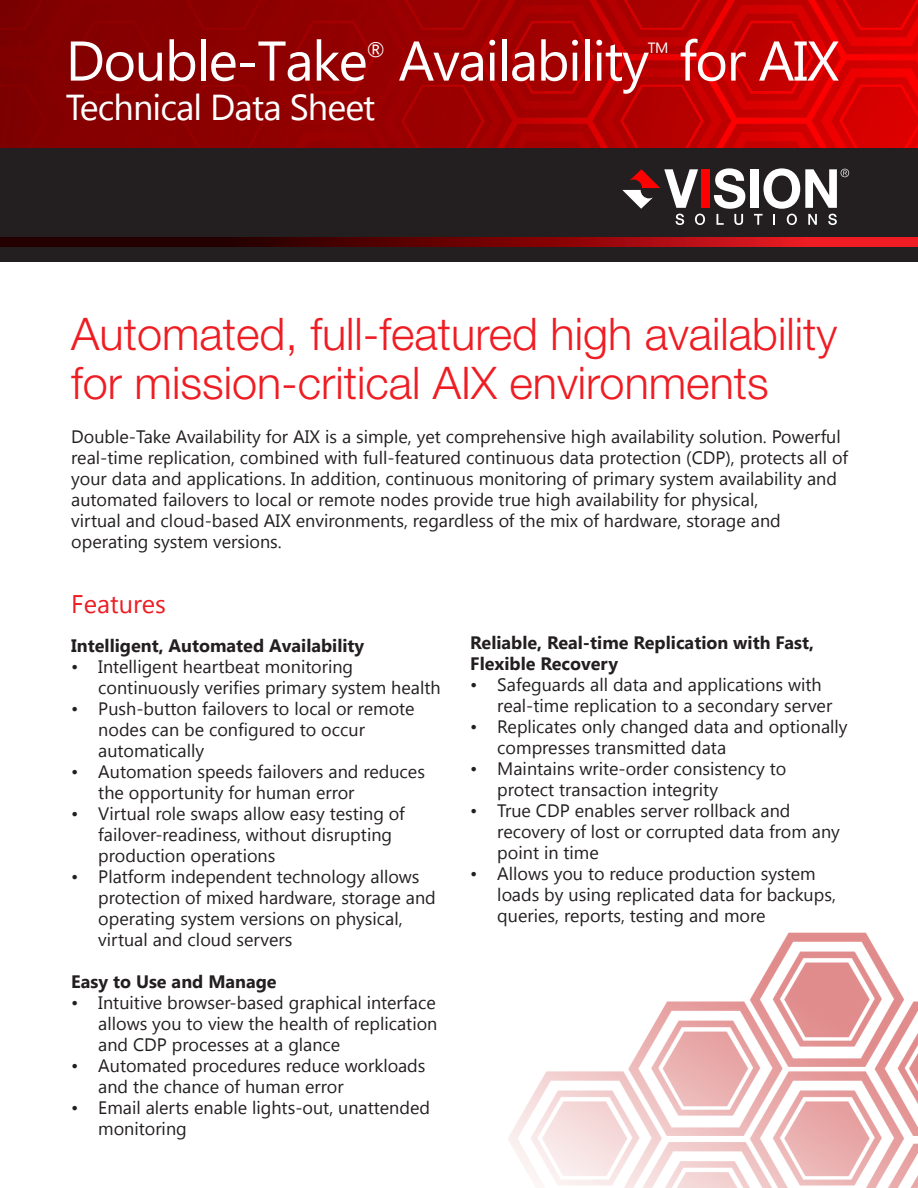
<style>
.page{position:relative;width:918px;height:1188px;background:#fff}
.page>*{position:absolute;margin:0;border:0;box-sizing:border-box;transform-origin:0 0}
.t1{font:55.8px "Segoe UI";letter-spacing:-.025em;color:#fff}
.paragraph_headings{font:300 45px/49.5px "Helvetica Neue LT Std";color:#ee1d23}
.t2{font:36px "Segoe UI";letter-spacing:-.025em;color:#fff}
.paragraph_headings-2{font:25.5px "Segoe UI";color:#ee1d23}
.t3{font:21px "Segoe UI";color:#fff}
.t4{font:18px/21px "Segoe UI";color:#231f20}
.paragraph_headings-3{font:700 18px/21px "Segoe UI";color:#231f20}
.t5{font:14.85px "Segoe UI";color:#fff}
</style>
<div class="page">
<img style="left:508px;top:932px;width:410px;height:256px">
<img style="left:0;top:0;width:918px;height:148px">
<div style="left:0;top:148px;width:918px;height:113px;background:#231f20"></div>
<div style="left:701px;top:169px;width:8px;height:39px;background:#f00"></div>
<div style="left:750px;top:169px;width:8px;height:39px;background:#fff"></div>
<svg style="left:714px;top:168px;width:31px;height:57px"></svg>
<svg style="left:754px;top:168px;width:95px;height:57px"></svg>
<svg style="left:622px;top:169px;width:83px;height:56px"></svg>
<svg style="left:0;top:237px;width:918px;height:9px;background:#76070a"></svg>
<p class="t1" style="left:66px;top:22px;width:304px">Double-Take</p>
<p class="t3" style="left:366px;top:35px;width:20px">®</p>
<p class="t1" style="left:398px;top:22px;width:252px">Availability</p>
<p class="t5" style="left:648px;top:38px;width:22px">TM</p>
<p class="t1" style="left:679px;top:22px;width:162px">for AIX</p>
<p class="t2" style="left:66px;top:82px;width:311px">Technical Data Sheet</p>
<p class="paragraph_headings" style="left:71px;top:308px;width:767px">Automated, full-featured high availability for mission-critical AIX environments</p>
<p class="t4" style="left:71px;top:426px;width:778px">Double‐Take Availability for AIX is a simple, yet comprehensive high availability solution. Powerful real‐time replication, combined with full-featured continuous data protection (CDP), protects all of your data and applications. In addition, continuous monitoring of primary system availability and automated failovers to local or remote nodes provide true high availability for physical,<br>virtual and cloud-based AIX environments, regardless of the mix of hardware, storage and operating system versions.</p>
<p class="paragraph_headings-2" style="left:71px;top:586px;width:96px">Features</p>
<p class="paragraph_headings-3" style="left:71px;top:634px;width:295px">Intelligent, Automated Availability</p>
<p class="t4" style="left:98px;top:655px;width:344px;text-indent:-27px">• Intelligent heartbeat monitoring continuously verifies primary system health</p>
<p class="t4" style="left:98px;top:697px;width:318px;text-indent:-27px">• Push-button failovers to local or remote nodes can be configured to occur automatically</p>
<p class="t4" style="left:98px;top:760px;width:328px;text-indent:-27px">• Automation speeds failovers and reduces the opportunity for human error</p>
<p class="t4" style="left:98px;top:802px;width:308px;text-indent:-27px">• Virtual role swaps allow easy testing of failover-readiness, without disrupting production operations</p>
<p class="t4" style="left:98px;top:865px;width:339px;text-indent:-27px">• Platform independent technology allows protection of mixed hardware, storage and operating system versions on physical, virtual and cloud servers</p>
<p class="paragraph_headings-3" style="left:71px;top:970px;width:207px">Easy to Use and Manage</p>
<p class="t4" style="left:98px;top:991px;width:341px;text-align:justify;text-indent:-27px">• Intuitive browser-based graphical interface allows you to view the health of replication and CDP processes at a glance</p>
<p class="t4" style="left:98px;top:1054px;width:329px;text-indent:-27px">• Automated procedures reduce workloads and the chance of human error</p>
<p class="t4" style="left:98px;top:1096px;width:333px;text-indent:-27px">• Email alerts enable lights-out, unattended monitoring</p>
<p class="paragraph_headings-3" style="left:470px;top:631px;width:345px">Reliable, Real‐time Replication with Fast,<br>Flexible Recovery</p>
<p class="t4" style="left:497px;top:673px;width:337px;text-indent:-27px">• Safeguards all data and applications with real-time replication to a secondary server</p>
<p class="t4" style="left:497px;top:715px;width:352px;text-indent:-27px">• Replicates only changed data and optionally compresses transmitted data</p>
<p class="t4" style="left:497px;top:757px;width:290px;text-indent:-27px">• Maintains write-order consistency to protect transaction integrity</p>
<p class="t4" style="left:497px;top:799px;width:344px;text-indent:-27px">• True CDP enables server rollback and recovery of lost or corrupted data from any point in time</p>
<p class="t4" style="left:497px;top:862px;width:340px;text-indent:-27px">• Allows you to reduce production system loads by using replicated data for backups, queries, reports, testing and more</p>
</div>
